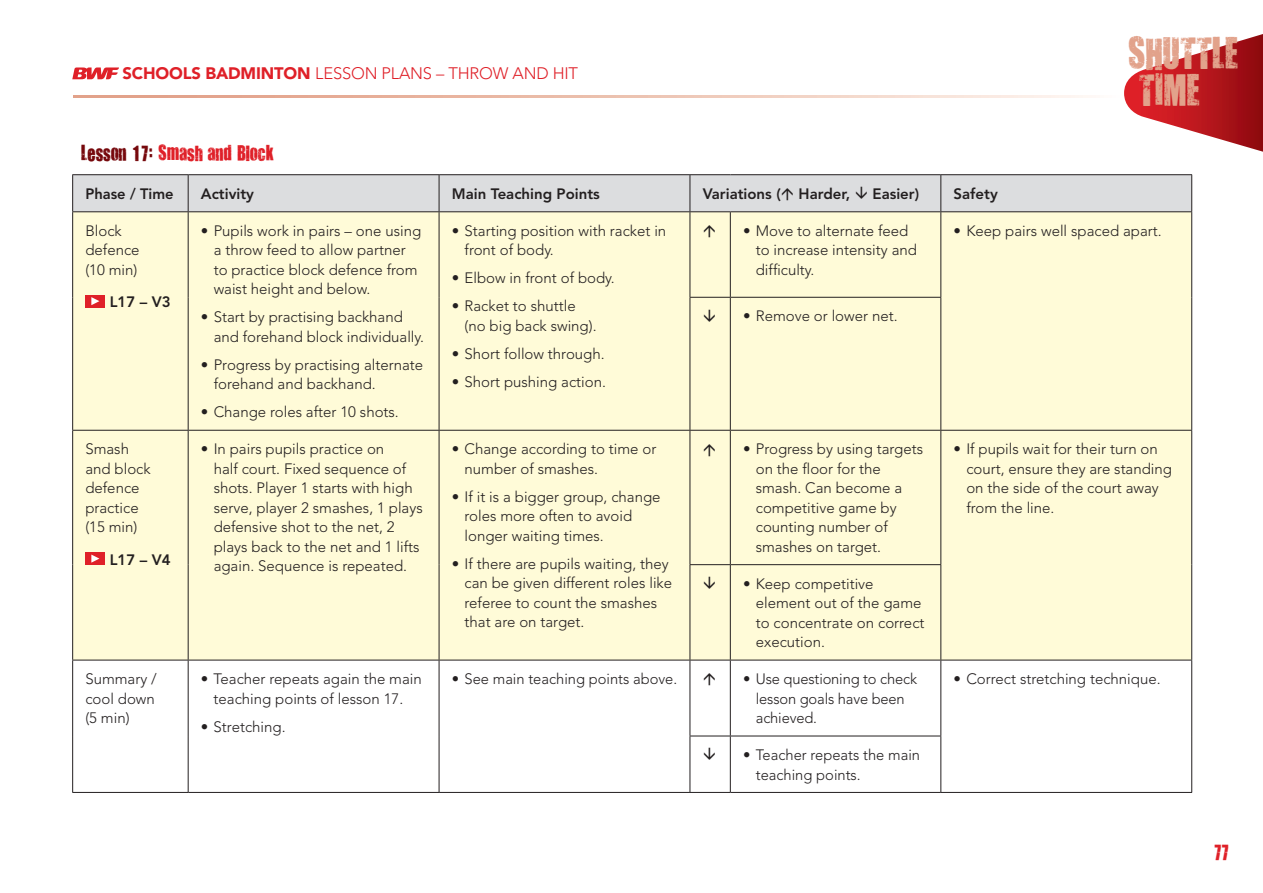
<style>
.page{position:relative;width:1263px;height:893px;background:#fff}
.page>*{position:absolute;margin:0;border:0;box-sizing:border-box;transform-origin:0 0}
.t1{font:36.75px/37.7px "You Are Loved";color:#e2a28b}
.t2{font:18px "You Are Loved";color:#df2028}
.t3{font:300 16.5px "Avenir";letter-spacing:-.01em;color:#df2028}
.t4{font:300 15px/19.5px "Avenir";color:#231f20}
.t5{font:800 15px "Avenir";color:#231f20}
.s1{font-weight:900}
.s2{color:#76080c}
</style>
<div class="page">
<svg style="left:73px;top:96px;width:1015px;height:2px;background:#ecc2b1"></svg>
<svg style="left:72px;top:67px;width:47px;height:12px"></svg>
<svg style="left:1124px;top:69px;width:139px;height:83px"></svg>
<div style="left:73px;top:212px;width:1118px;height:448px;background:#fffbd8"></div>
<hr style="left:72px;top:174px;width:116px;height:1px;background:#231f20">
<hr style="left:72px;top:175px;width:1px;height:36px;background:#231f20">
<hr style="left:188px;top:174px;width:251px;height:1px;background:#231f20">
<hr style="left:439px;top:174px;width:251px;height:1px;background:#231f20">
<hr style="left:941px;top:174px;width:251px;height:1px;background:#231f20">
<hr style="left:72px;top:211px;width:116px;height:1px;background:#231f20">
<hr style="left:188px;top:212px;width:1px;height:85px;background:#231f20">
<hr style="left:439px;top:212px;width:1px;height:85px;background:#231f20">
<hr style="left:690px;top:212px;width:1px;height:85px;background:#231f20">
<hr style="left:730px;top:212px;width:1px;height:85px;background:#231f20">
<hr style="left:940px;top:212px;width:1px;height:85px;background:#231f20">
<hr style="left:188px;top:297px;width:1px;height:133px;background:#231f20">
<hr style="left:439px;top:297px;width:1px;height:133px;background:#231f20">
<hr style="left:690px;top:298px;width:1px;height:132px;background:#231f20">
<hr style="left:730px;top:298px;width:1px;height:132px;background:#231f20">
<hr style="left:940px;top:298px;width:1px;height:132px;background:#231f20">
<hr style="left:188px;top:431px;width:1px;height:134px;background:#231f20">
<hr style="left:439px;top:431px;width:1px;height:134px;background:#231f20">
<hr style="left:690px;top:431px;width:1px;height:133px;background:#231f20">
<hr style="left:730px;top:431px;width:1px;height:133px;background:#231f20">
<hr style="left:940px;top:431px;width:1px;height:133px;background:#231f20">
<hr style="left:188px;top:565px;width:1px;height:95px;background:#231f20">
<hr style="left:439px;top:565px;width:1px;height:95px;background:#231f20">
<hr style="left:690px;top:565px;width:1px;height:95px;background:#231f20">
<hr style="left:730px;top:565px;width:1px;height:95px;background:#231f20">
<hr style="left:940px;top:565px;width:1px;height:95px;background:#231f20">
<hr style="left:188px;top:660px;width:1px;height:76px;background:#231f20">
<hr style="left:439px;top:660px;width:1px;height:76px;background:#231f20">
<hr style="left:690px;top:660px;width:1px;height:76px;background:#231f20">
<hr style="left:730px;top:660px;width:1px;height:76px;background:#231f20">
<hr style="left:940px;top:660px;width:1px;height:76px;background:#231f20">
<hr style="left:188px;top:736px;width:1px;height:56px;background:#231f20">
<hr style="left:439px;top:736px;width:1px;height:56px;background:#231f20">
<hr style="left:690px;top:736px;width:1px;height:56px;background:#231f20">
<hr style="left:730px;top:736px;width:1px;height:56px;background:#231f20">
<hr style="left:940px;top:736px;width:1px;height:56px;background:#231f20">
<hr style="left:72px;top:212px;width:1px;height:85px;background:#231f20">
<hr style="left:72px;top:297px;width:1px;height:133px;background:#231f20">
<hr style="left:72px;top:431px;width:1px;height:134px;background:#231f20">
<hr style="left:72px;top:565px;width:1px;height:95px;background:#231f20">
<hr style="left:72px;top:660px;width:1px;height:76px;background:#231f20">
<hr style="left:72px;top:736px;width:1px;height:56px;background:#231f20">
<hr style="left:690px;top:174px;width:40px;height:1px;background:#231f20">
<hr style="left:730px;top:174px;width:211px;height:1px;background:#231f20">
<hr style="left:690px;top:430px;width:40px;height:1px;background:#231f20">
<hr style="left:730px;top:430px;width:211px;height:1px;background:#231f20">
<hr style="left:730px;top:564px;width:211px;height:1px;background:#231f20">
<hr style="left:690px;top:660px;width:40px;height:1px;background:#231f20">
<hr style="left:730px;top:660px;width:211px;height:1px;background:#231f20">
<hr style="left:1191px;top:212px;width:1px;height:85px;background:#231f20">
<hr style="left:1191px;top:297px;width:1px;height:133px;background:#231f20">
<hr style="left:690px;top:297px;width:40px;height:1px;background:#231f20">
<hr style="left:730px;top:297px;width:211px;height:1px;background:#231f20">
<hr style="left:72px;top:430px;width:116px;height:1px;background:#231f20">
<hr style="left:188px;top:430px;width:251px;height:1px;background:#231f20">
<hr style="left:439px;top:430px;width:251px;height:1px;background:#231f20">
<hr style="left:1191px;top:431px;width:1px;height:134px;background:#231f20">
<hr style="left:1191px;top:565px;width:1px;height:95px;background:#231f20">
<hr style="left:941px;top:430px;width:251px;height:1px;background:#231f20">
<hr style="left:690px;top:564px;width:40px;height:1px;background:#231f20">
<hr style="left:72px;top:660px;width:116px;height:1px;background:#231f20">
<hr style="left:72px;top:792px;width:116px;height:1px;background:#231f20">
<hr style="left:188px;top:660px;width:251px;height:1px;background:#231f20">
<hr style="left:188px;top:792px;width:251px;height:1px;background:#231f20">
<hr style="left:439px;top:660px;width:251px;height:1px;background:#231f20">
<hr style="left:439px;top:792px;width:251px;height:1px;background:#231f20">
<hr style="left:1191px;top:660px;width:1px;height:76px;background:#231f20">
<hr style="left:1191px;top:736px;width:1px;height:56px;background:#231f20">
<hr style="left:941px;top:660px;width:251px;height:1px;background:#231f20">
<hr style="left:941px;top:792px;width:251px;height:1px;background:#231f20">
<hr style="left:690px;top:736px;width:40px;height:1px;background:#231f20">
<hr style="left:690px;top:792px;width:40px;height:1px;background:#231f20">
<hr style="left:730px;top:736px;width:211px;height:1px;background:#231f20">
<hr style="left:730px;top:792px;width:211px;height:1px;background:#231f20">
<div style="left:85px;top:295px;width:20px;height:12px;background:#df2028"></div>
<svg style="left:91px;top:297px;width:8px;height:8px"></svg>
<div style="left:85px;top:552px;width:20px;height:13px;background:#df2028"></div>
<svg style="left:91px;top:555px;width:8px;height:8px"></svg>
<div style="left:73px;top:175px;width:1119px;height:37px;background:#dcdddf"></div>
<svg style="left:704px;top:225px;width:11px;height:12px"></svg>
<svg style="left:704px;top:309px;width:11px;height:13px"></svg>
<svg style="left:704px;top:444px;width:11px;height:12px"></svg>
<svg style="left:704px;top:577px;width:11px;height:12px"></svg>
<p class="t3" style="left:123px;top:64px;width:457px"><span class="s1">SCHOOLS BADMINTON</span> LESSON PLANS – THROW AND HIT</p>
<p class="t2" style="left:72px;top:140px;width:203px"><span class="s2">Lesson 17:</span> Smash and Block</p>
<h1 class="t1" style="left:1129px;top:33px;width:111px">ShuttlE<br>Time</h1>
<p class="t5" style="left:85px;top:185px;width:90px">Phase / Time</p>
<p class="t5" style="left:201px;top:185px;width:55px">Activity</p>
<p class="t5" style="left:452px;top:185px;width:150px">Main Teaching Points</p>
<p class="t5" style="left:703px;top:185px;width:149px">Variations ( Harder,</p>
<p class="t5" style="left:872px;top:185px;width:48px">Easier)</p>
<p class="t5" style="left:953px;top:185px;width:46px">Safety</p>
<p class="t4" style="left:85px;top:221px;width:56px">Block defence (10 min)</p>
<p class="t5" style="left:110px;top:293px;width:62px">L17 – V3</p>
<p class="t4" style="left:756px;top:221px;width:163px;text-indent:-13px">• Move to alternate feed to increase intensity and difficulty.</p>
<p class="t4" style="left:953px;top:221px;width:210px">• Keep pairs well spaced apart.</p>
<p class="t4" style="left:743px;top:306px;width:156px">• Remove or lower net.</p>
<p class="t4" style="left:214px;top:221px;width:209px;text-indent:-13px">• Pupils work in pairs – one using a throw feed to allow partner to practice block defence from waist height and below.</p>
<p class="t4" style="left:214px;top:308px;width:212px;text-indent:-13px">• Start by practising backhand and forehand block individually.</p>
<p class="t4" style="left:214px;top:355px;width:211px;text-indent:-13px">• Progress by practising alternate forehand and backhand.</p>
<p class="t4" style="left:201px;top:403px;width:199px">• Change roles after 10 shots.</p>
<p class="t4" style="left:465px;top:221px;width:203px;text-indent:-13px">• Starting position with racket in front of body.</p>
<p class="t4" style="left:452px;top:269px;width:164px">• Elbow in front of body.</p>
<p class="t4" style="left:465px;top:297px;width:134px;text-indent:-13px">• Racket to shuttle (no big back swing).</p>
<p class="t4" style="left:452px;top:344px;width:154px">• Short follow through.</p>
<p class="t4" style="left:452px;top:372px;width:156px">• Short pushing action.</p>
<p class="t4" style="left:85px;top:439px;width:67px">Smash and block defence practice (15 min)</p>
<p class="t5" style="left:110px;top:551px;width:62px">L17 – V4</p>
<p class="t4" style="left:214px;top:439px;width:211px;text-indent:-13px">• In pairs pupils practice on<br>half court. Fixed sequence of shots. Player 1 starts with high serve, player 2 smashes, 1 plays defensive shot to the net, 2 plays back to the net and 1 lifts again. Sequence is repeated.</p>
<p class="t4" style="left:465px;top:439px;width:193px;text-indent:-13px">• Change according to time or number of smashes.</p>
<p class="t4" style="left:465px;top:487px;width:197px;text-indent:-13px">• If it is a bigger group, change roles more often to avoid longer waiting times.</p>
<p class="t4" style="left:465px;top:554px;width:209px;text-indent:-13px">• If there are pupils waiting, they can be given different roles like referee to count the smashes that are on target.</p>
<p class="t4" style="left:756px;top:439px;width:169px;text-indent:-13px">• Progress by using targets on the floor for the smash. Can become a competitive game by counting number of smashes on target.</p>
<p class="t4" style="left:966px;top:439px;width:207px;text-indent:-13px">• If pupils wait for their turn on court, ensure they are standing on the side of the court away from the line.</p>
<p class="t4" style="left:756px;top:574px;width:170px;text-indent:-13px">• Keep competitive element out of the game to concentrate on correct execution.</p>
<p class="t4" style="left:85px;top:669px;width:73px">Summary / cool down (5 min)</p>
<p class="t4" style="left:201px;top:669px;width:222px;text-align:center">• Teacher repeats again the main teaching points of lesson 17.</p>
<p class="t4" style="left:201px;top:717px;width:86px">• Stretching.</p>
<p class="t4" style="left:452px;top:669px;width:227px">• See main teaching points above.</p>
<p class="t4" style="left:756px;top:669px;width:163px;text-indent:-13px">• Use questioning to check lesson goals have been achieved.</p>
<p class="t4" style="left:954px;top:669px;width:208px">• Correct stretching technique.</p>
<p class="t4" style="left:756px;top:745px;width:166px;text-indent:-13px">• Teacher repeats the main teaching points.</p>
<p class="t2" style="left:1214px;top:840px;width:16px">77</p>
</div>
